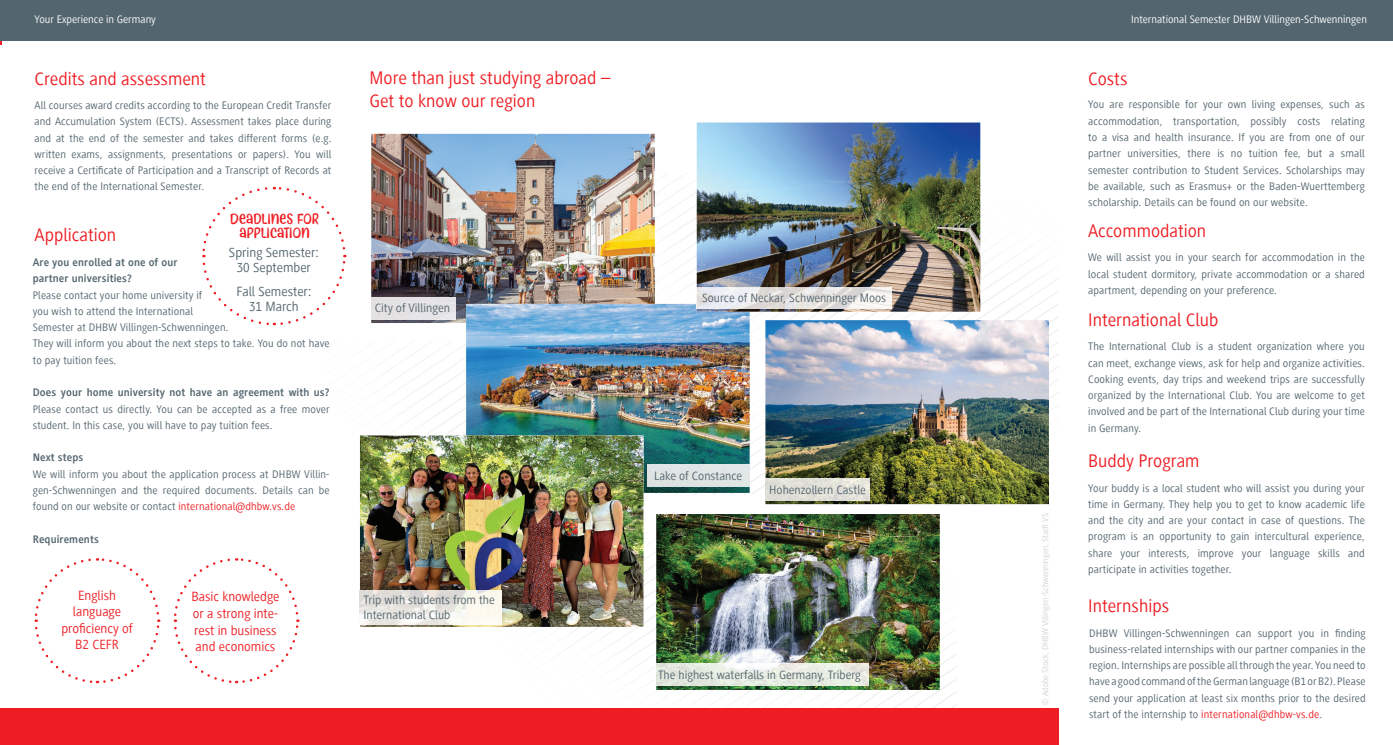
<style>
.page{position:relative;width:1393px;height:745px;background:#fff}
.page>*{position:absolute;margin:0;border:0;box-sizing:border-box;transform-origin:0 0}
.t1{font:18.75px/22.5px "Generis Sans Com";color:#ee1d23}
.t2{font:15px/13.8px "Myfrida";color:#ee1d23;text-align:center}
.t3{font:13.75px/16.5px "Generis Sans Com";color:#ee1d23;text-align:center}
.t4{font:13.75px/15px "Generis Sans Com";color:#53656e;text-align:center}
.t5{font:12.5px/15px "Generis Sans Com";color:#53656e}
.t6{font:11.25px/16.2px "Generis Sans Com";letter-spacing:.01em;color:#53656e;text-align:justify}
.t7{font:700 11.25px/16.2px "Generis Sans Com";letter-spacing:.01em;color:#53656e}
.t8{font:11.25px "Generis Sans Com";color:#fff}
.t9{font:8.75px "Generis Sans Com";color:#d1d2d4}
.s1{color:#ee1d23}
</style>
<div class="page">
<img style="left:724px;top:434px;width:41px;height:60px">
<img style="left:643px;top:492px;width:81px;height:2px">
<img style="left:617px;top:531px;width:42px;height:159px">
<img style="left:914px;top:531px;width:42px;height:177px">
<img style="left:447px;top:626px;width:170px;height:29px">
<img style="left:659px;top:689px;width:255px;height:19px">
<img style="left:655px;top:172px;width:42px;height:132px">
<img style="left:969px;top:172px;width:89px;height:175px">
<img style="left:749px;top:311px;width:220px;height:29px">
<img style="left:1049px;top:347px;width:9px;height:64px">
<img style="left:749px;top:340px;width:1px;height:94px">
<div style="left:0;top:0;width:1393px;height:41px;background:#53656e"></div>
<img style="left:371px;top:134px;width:284px;height:189px">
<img style="left:466px;top:304px;width:283px;height:188px">
<img style="left:697px;top:122px;width:283px;height:189px">
<img style="left:765px;top:320px;width:284px;height:184px">
<img style="left:360px;top:435px;width:283px;height:191px">
<div style="left:0;top:708px;width:1058px;height:36px;background:#ee1d23"></div>
<img style="left:656px;top:514px;width:283px;height:175px">
<img style="left:656px;top:663px;width:212px;height:22px">
<svg style="left:696px;top:287px;width:1px;height:21px"></svg>
<img style="left:697px;top:287px;width:194px;height:21px">
<div style="left:371px;top:297px;width:85px;height:22px;background:#e5e2e4"></div>
<div style="left:647px;top:464px;width:102px;height:22px;background:#e0e5e4"></div>
<img style="left:360px;top:590px;width:142px;height:34px">
<img style="left:765px;top:477px;width:105px;height:22px">
<svg style="left:173px;top:558px;width:127px;height:126px"></svg>
<svg style="left:34px;top:558px;width:127px;height:126px"></svg>
<svg style="left:202px;top:186px;width:145px;height:140px"></svg>
<p class="t8" style="left:35px;top:13px;width:123px">Your Experience in Germany</p>
<h1 class="t1" style="left:35px;top:68px;width:173px">Credits and assessment</h1>
<h1 class="t1" style="left:369px;top:67px;width:242px">More than just studying abroad –<br>Get to know our region</h1>
<p class="t6" style="left:35px;top:97px;width:298px">All courses award credits according to the European Credit Transfer and Accumulation System (ECTS). Assessment takes place during and at the end of the semester and takes different forms (e.g. written exams, assignments, presentations or papers). You will receive a Certificate of Participation and a Transcript of Records at the end of the International Semester.</p>
<h2 class="t2" style="left:230px;top:212px;width:90px">DEADLINES FOR<br>APPLICATION</h2>
<p class="t4" style="left:229px;top:245px;width:91px">Spring Semester:<br>30 September</p>
<p class="t4" style="left:236px;top:284px;width:76px">Fall Semester:<br>31 March</p>
<h1 class="t1" style="left:35px;top:223px;width:83px">Application</h1>
<p class="t7" style="left:33px;top:254px;width:146px">Are you enrolled at one of our partner universities?</p>
<p class="t6" style="left:33px;top:287px;width:298px;text-align:left">Please contact your home university if<br>you wish to attend the International<br>Semester at DHBW Villingen-Schwenningen.<br>They will inform you about the next steps to take. You do not have to pay tuition fees.</p>
<p class="t7" style="left:33px;top:384px;width:298px">Does your home university not have an agreement with us?</p>
<p class="t6" style="left:33px;top:400px;width:298px">Please contact us directly. You can be accepted as a free mover student. In this case, you will have to pay tuition fees.</p>
<p class="t7" style="left:33px;top:449px;width:52px">Next steps</p>
<p class="t6" style="left:33px;top:465px;width:298px">We will inform you about the application process at DHBW Villin&shy;gen-Schwenningen and the required documents. Details can be found on our website or contact <span class="s1">international@dhbw.vs.de</span></p>
<p class="t7" style="left:33px;top:530px;width:68px">Requirements</p>
<p class="t3" style="left:61px;top:586px;width:73px">English language proficiency of<br>B2 CEFR</p>
<p class="t3" style="left:191px;top:588px;width:90px;text-align:left">Basic knowledge or a strong inte&shy;rest in business and economics</p>
<p class="t5" style="left:375px;top:300px;width:77px">City of Villingen</p>
<p class="t5" style="left:363px;top:592px;width:133px">Trip with students from the<br>International Club</p>
<p class="t5" style="left:702px;top:290px;width:186px">Source of Neckar, Schwenninger Moos</p>
<p class="t5" style="left:654px;top:468px;width:89px">Lake of Constance</p>
<p class="t5" style="left:769px;top:481px;width:98px">Hohenzollern Castle</p>
<p class="t5" style="left:658px;top:666px;width:204px">The highest waterfalls in Germany, Triberg</p>
<p class="t9" style="left:1040px;top:704px;width:193px;rotate:-90deg">© Adobe Stock, DHBW Villingen-Schwenningen, Stadt VS</p>
<p class="t8" style="left:1131px;top:13px;width:237px">International Semester DHBW Villingen-Schwenningen</p>
<h1 class="t1" style="left:1088px;top:68px;width:41px">Costs</h1>
<p class="t6" style="left:1088px;top:97px;width:278px">You are responsible for your own living expenses, such as accommodation, transportation, possibly costs relating to a visa and health insurance. If you are from one of our partner universities, there is no tuition fee, but a small semester contribution to Student Services. Scholarships may be available, such as Erasmus+ or the Baden-Wuerttemberg scholarship. Details can be found on our website.</p>
<h1 class="t1" style="left:1088px;top:219px;width:120px">Accommodation</h1>
<p class="t6" style="left:1088px;top:249px;width:278px">We will assist you in your search for accommodation in the local student dormitory, private accommodation or a shared apartment, depending on your preference.</p>
<h1 class="t1" style="left:1088px;top:308px;width:132px">International Club</h1>
<p class="t6" style="left:1088px;top:338px;width:278px">The International Club is a student organization where you can meet, exchange views, ask for help and organize activities.<br>Cooking events, day trips and weekend trips are successfully organized by the International Club. You are welcome to get involved and be part of the International Club during your time in Germany.</p>
<h1 class="t1" style="left:1088px;top:449px;width:113px">Buddy Program</h1>
<p class="t6" style="left:1088px;top:479px;width:278px">Your buddy is a local student who will assist you during your time in Germany. They help you to get to know academic life and the city and are your contact in case of questions. The program is an opportunity to gain intercultural experience, share your interests, improve your language skills and participate in activities together.</p>
<h1 class="t1" style="left:1088px;top:594px;width:82px">Internships</h1>
<p class="t6" style="left:1089px;top:624px;width:278px">DHBW Villingen-Schwenningen can support you in finding business-related internships with our partner companies in the region. Internships are possible all through the year. You need to have a good command of the German language (B1 or B2). Please send your application at least six months prior to the desired start of the internship to <span class="s1">international@dhbw-vs.de</span>.</p>
</div>
